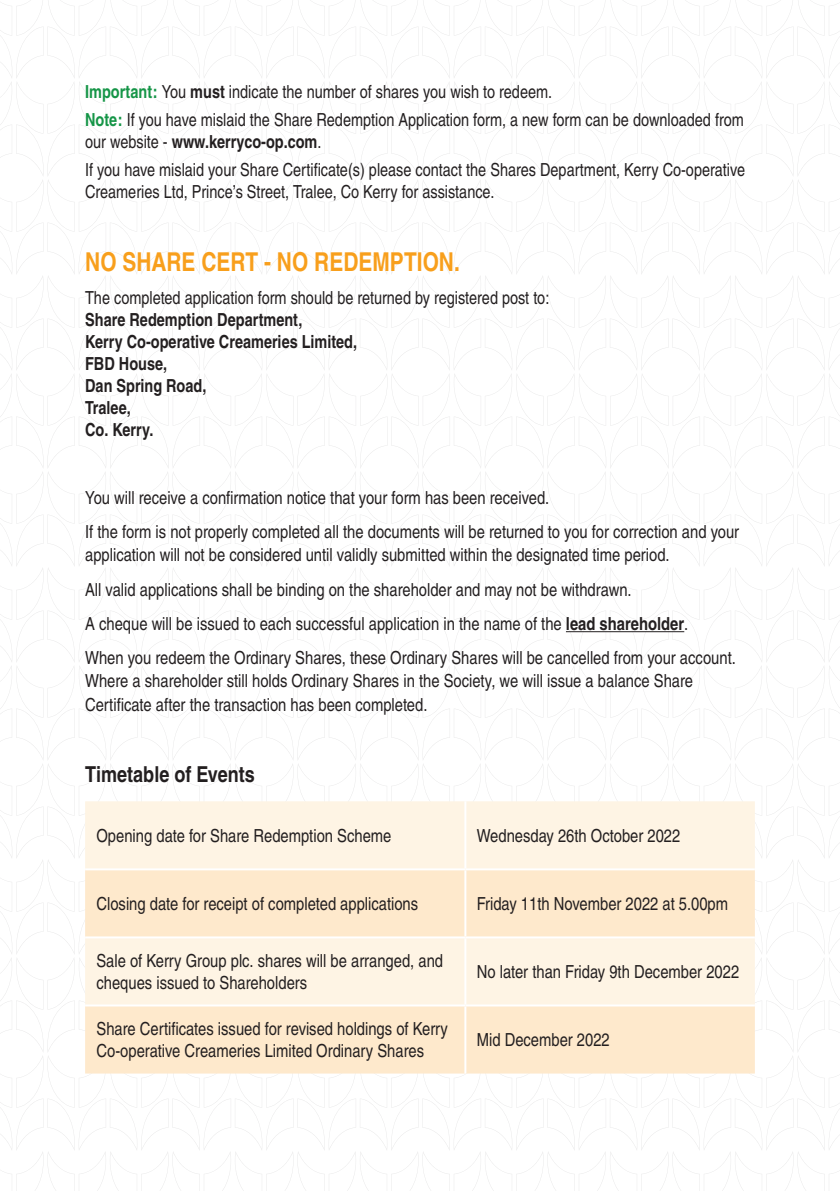
<style>
.page{position:relative;width:840px;height:1191px;background:#fff}
.page>*{position:absolute;margin:0;border:0;box-sizing:border-box;transform-origin:0 0}
.t1{font:700 26px "Nimbus San Con L";color:#f89f1c}
.body_kb{font:700 22px "Nimbus San Con L";color:#231f20}
.t2{font:18px/22px "Nimbus San Con L";color:#231f20}
.t3{font:700 18px "Nimbus San Con L";color:#231f20}
.s1{font-weight:700;color:#159547}
.s2{font-weight:700}
</style>
<div class="page">
<hr style="left:565px;top:631px;width:119px;height:1px;background:#231f20">
<div style="left:85px;top:801px;width:669px;height:67px;background:#fef4e4"></div>
<svg style="left:85px;top:870px;width:669px;height:203px;background:#feecd4"></svg>
<hr style="left:464px;top:801px;width:2px;height:67px;background:#fff">
<hr style="left:464px;top:870px;width:2px;height:66px;background:#fff">
<hr style="left:85px;top:936px;width:380px;height:2px;background:#fff">
<hr style="left:465px;top:936px;width:289px;height:2px;background:#fff">
<hr style="left:464px;top:938px;width:2px;height:66px;background:#fff">
<hr style="left:85px;top:1004px;width:380px;height:2px;background:#fff">
<hr style="left:465px;top:1004px;width:289px;height:2px;background:#fff">
<hr style="left:464px;top:1006px;width:2px;height:67px;background:#fff">
<p class="t2" style="left:85px;top:80px;width:468px"><span class="s1">Important:</span> You <span class="s2">must</span> indicate the number of shares you wish to redeem.</p>
<p class="t2" style="left:85px;top:108px;width:659px"><span class="s1">Note:</span> If you have mislaid the Share Redemption Application form, a new form can be downloaded from our website - <span class="s2">www.kerryco-op.com</span>.</p>
<p class="t2" style="left:85px;top:158px;width:661px">If you have mislaid your Share Certificate(s) please contact the Shares Department, Kerry Co-operative<br>Creameries Ltd, Prince’s Street, Tralee, Co Kerry for assistance.</p>
<p class="t1" style="left:85px;top:242px;width:376px">NO SHARE CERT - NO REDEMPTION.</p>
<p class="t2" style="left:85px;top:286px;width:466px">The completed application form should be returned by registered post to:</p>
<p class="t3" style="left:85px;top:306px;width:219px">Share Redemption Department,</p>
<p class="t3" style="left:85px;top:328px;width:273px">Kerry Co-operative Creameries Limited,</p>
<p class="t3" style="left:85px;top:350px;width:84px">FBD House,</p>
<p class="t3" style="left:85px;top:372px;width:123px">Dan Spring Road,</p>
<p class="t3" style="left:85px;top:394px;width:47px">Tralee,</p>
<p class="t3" style="left:85px;top:416px;width:70px">Co. Kerry.</p>
<p class="t2" style="left:85px;top:486px;width:465px">You will receive a confirmation notice that your form has been received.</p>
<p class="t2" style="left:85px;top:519px;width:655px;line-height:23px">If the form is not properly completed all the documents will be returned to you for correction and your application will not be considered until validly submitted within the designated time period.</p>
<p class="t2" style="left:85px;top:577px;width:547px">All valid applications shall be binding on the shareholder and may not be withdrawn.</p>
<p class="t2" style="left:85px;top:612px;width:604px">A cheque will be issued to each successful application in the name of the <span class="s2">lead shareholder</span>.</p>
<p class="t2" style="left:85px;top:645px;width:652px;line-height:23.6px">When you redeem the Ordinary Shares, these Ordinary Shares will be cancelled from your account.<br>Where a shareholder still holds Ordinary Shares in the Society, we will issue a balance Share<br>Certificate after the transaction has been completed.</p>
<p class="body_kb" style="left:85px;top:758px;width:171px">Timetable of Events</p>
<p class="t2" style="left:96px;top:823px;width:296px">Opening date for Share Redemption Scheme</p>
<p class="t2" style="left:476px;top:823px;width:205px">Wednesday 26th October 2022</p>
<p class="t2" style="left:96px;top:891px;width:323px">Closing date for receipt of completed applications</p>
<p class="t2" style="left:476px;top:891px;width:253px">Friday 11th November 2022 at 5.00pm</p>
<p class="t2" style="left:96px;top:949px;width:348px">Sale of Kerry Group plc. shares will be arranged, and cheques issued to Shareholders</p>
<p class="t2" style="left:476px;top:960px;width:264px">No later than Friday 9th December 2022</p>
<p class="t2" style="left:96px;top:1017px;width:353px">Share Certificates issued for revised holdings of Kerry<br>Co-operative Creameries Limited Ordinary Shares</p>
<p class="t2" style="left:476px;top:1028px;width:134px">Mid December 2022</p>
</div>
